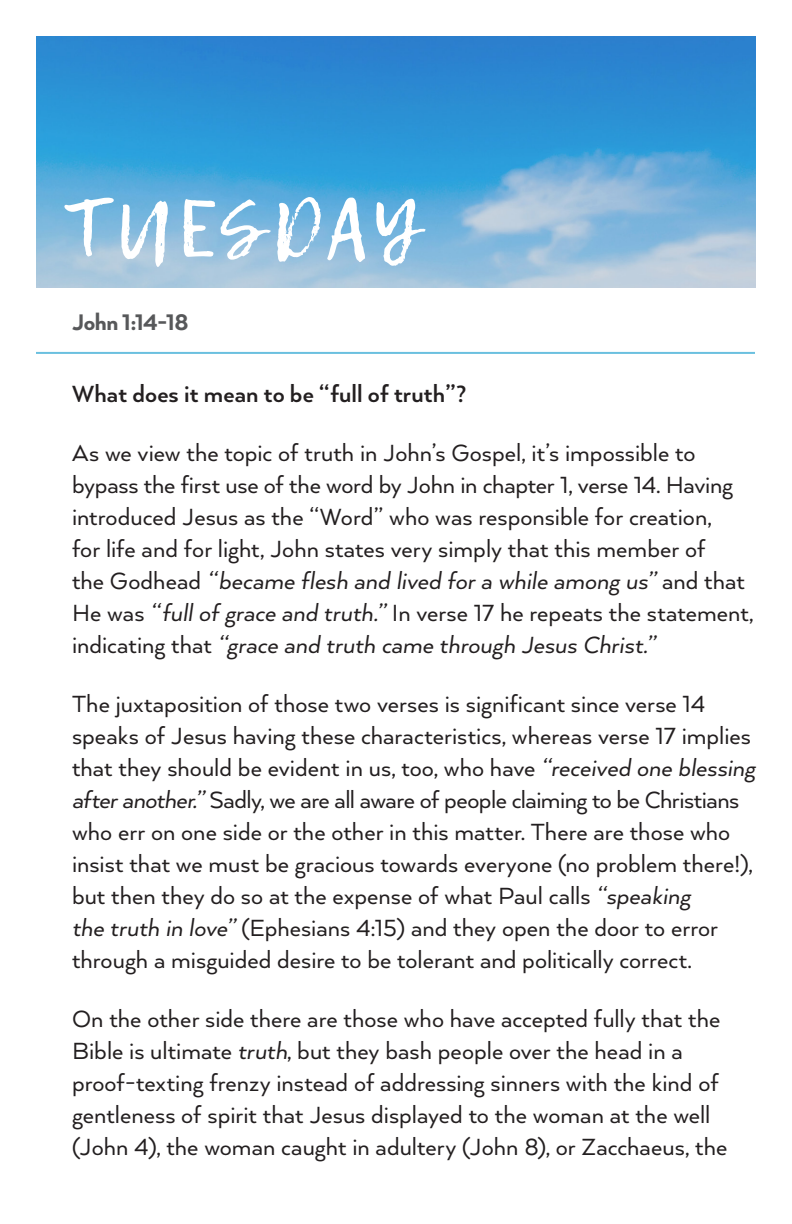
<style>
.page{position:relative;width:792px;height:1224px;background:#fff}
.page>*{position:absolute;margin:0;border:0;box-sizing:border-box;transform-origin:0 0}
.Big_weekday_title{font:80px "Lemon Tuesday";letter-spacing:.06em;color:#fff}
.Body{font:27px/32px "Arquitecta";color:#231f20}
.Body-2{font:700 27px "Arquitecta";color:#231f20}
.Weekly_verses{font:800 26px "Arquitecta";letter-spacing:-.02em;color:#57585a}
.s1{font-style:italic}
</style>
<div class="page">
<img style="left:36px;top:36px;width:720px;height:252px">
<hr style="left:36px;top:352px;width:719px;height:2px;background:#6ac0df">
<p class="Big_weekday_title" style="left:66px;top:182px;width:355px">TUESDAY</p>
<p class="Weekly_verses" style="left:72px;top:306px;width:118px">John 1:14-18</p>
<p class="Body-2" style="left:72px;top:377px;width:396px">What does it mean to be “full of truth”?</p>
<p class="Body" style="left:72px;top:436px;width:683px">As we view the topic of truth in John’s Gospel, it’s impossible to bypass the first use of the word by John in chapter 1, verse 14. Having introduced Jesus as the “Word” who was responsible for creation,<br>for life and for light, John states very simply that this member of<br>the Godhead <span class="s1">“became flesh and lived for a while among us”</span> and that He was <span class="s1">“full of grace and truth.”</span> In verse 17 he repeats the statement, indicating that <span class="s1">“grace and truth came through Jesus Christ.”</span></p>
<p class="Body" style="left:72px;top:687px;width:685px">The juxtaposition of those two verses is significant since verse 14 speaks of Jesus having these characteristics, whereas verse 17 implies that they should be evident in us, too, who have <span class="s1">“received one blessing after another.”</span> Sadly, we are all aware of people claiming to be Christians who err on one side or the other in this matter. There are those who insist that we must be gracious towards everyone (no problem there!), but then they do so at the expense of what Paul calls <span class="s1">“speaking<br>the truth in love”</span> (Ephesians 4:15) and they open the door to error through a misguided desire to be tolerant and politically correct.</p>
<p class="Body" style="left:72px;top:1002px;width:657px">On the other side there are those who have accepted fully that the Bible is ultimate <span class="s1">truth</span>, but they bash people over the head in a proof-texting frenzy instead of addressing sinners with the kind of gentleness of spirit that Jesus displayed to the woman at the well (John 4), the woman caught in adultery (John 8), or Zacchaeus, the</p>
</div>
